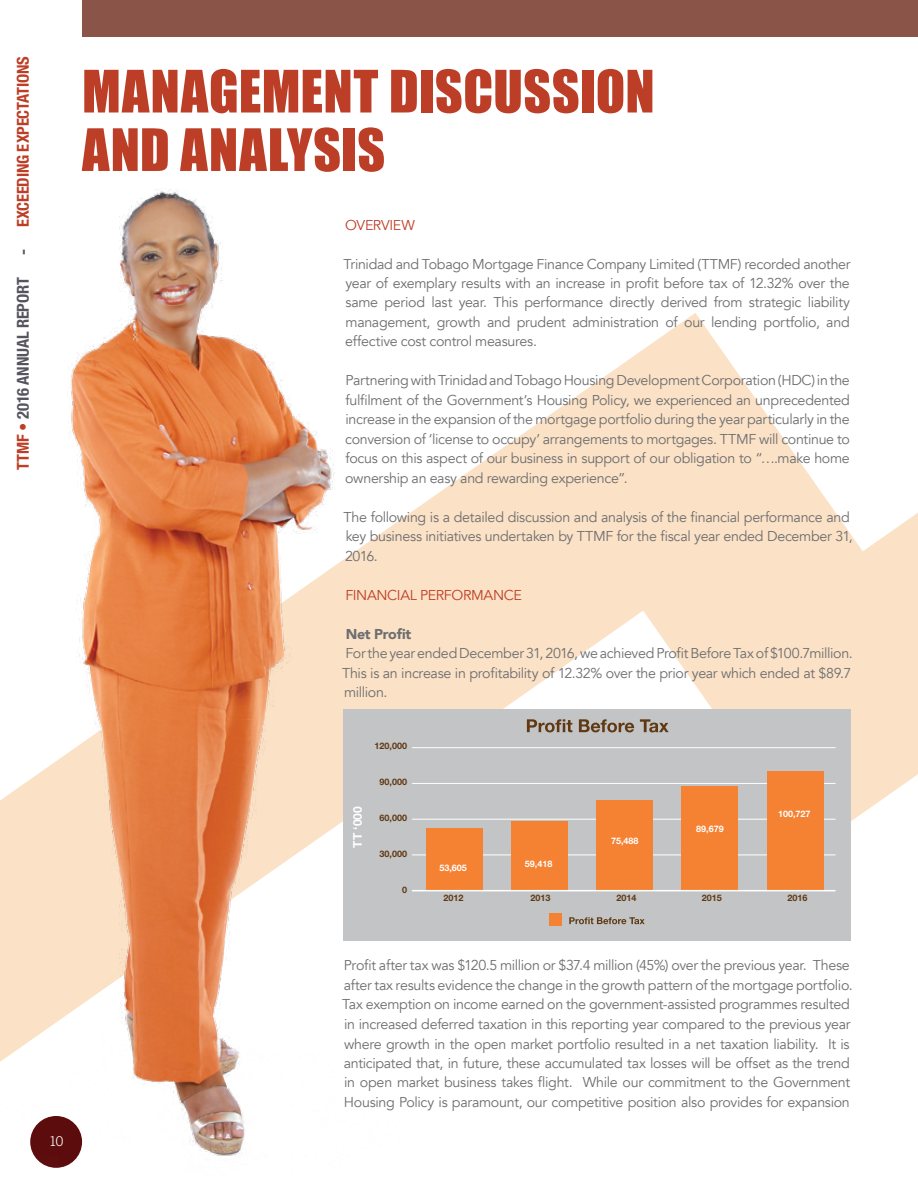
<style>
.page{position:relative;width:918px;height:1188px;background:#fff}
.page>*{position:absolute;margin:0;border:0;box-sizing:border-box;transform-origin:0 0}
.t1{font:54px/58.5px "Impact";letter-spacing:.01em;color:#bd3e27}
.t2{font:700 condensed 16.5px "Helvetica Neue LT Std";letter-spacing:-.015em;color:#bd3e27}
.t3{font:700 condensed 16.5px "Helvetica Neue LT Std";letter-spacing:-.01em;color:#57545f}
.t4{font:14.25px/19.5px "Avenir";letter-spacing:-.02em;color:#6d6e71;text-align:justify}
.t5{font:14.25px "Avenir";letter-spacing:-.025em;color:#bd3e27}
.t6{font:900 14.25px "Avenir";letter-spacing:-.015em;color:#6d6e71}
.t7{font:300 13.5px "Trade Gothic";color:#fff}
.t8{font:700 12px "Helvetica Neue LT Std";color:#fff}
.t9{font:700 9px "Helvetica Neue LT Std";color:#603913}
.t10{font:700 9px "Helvetica Neue LT Std";color:#fff}
.s1{color:#57545f}
.s2{color:#bd3e27}
</style>
<div class="page">
<svg style="left:424px;top:313px;width:494px;height:508px;fill:#fbe1c5"></svg>
<img style="left:0;top:189px;width:424px;height:979px">
<div style="left:82px;top:0;width:836px;height:37px;background:#8b5448"></div>
<div style="left:343px;top:709px;width:508px;height:232px;background:#c2c4c6"></div>
<hr style="left:412px;top:855px;width:424px;height:1px;background:#fff">
<hr style="left:412px;top:819px;width:424px;height:1px;background:#fff">
<hr style="left:412px;top:783px;width:424px;height:1px;background:#fff">
<hr style="left:412px;top:747px;width:424px;height:1px;background:#fff">
<svg style="left:527px;top:719px;width:45px;height:13px"></svg>
<svg style="left:579px;top:719px;width:55px;height:13px"></svg>
<svg style="left:640px;top:719px;width:29px;height:13px"></svg>
<div style="left:426px;top:829px;width:56px;height:61px;background:#f58132"></div>
<div style="left:511px;top:822px;width:57px;height:68px;background:#f58132"></div>
<div style="left:596px;top:801px;width:57px;height:89px;background:#f58132"></div>
<div style="left:681px;top:787px;width:57px;height:103px;background:#f58132"></div>
<svg style="left:569px;top:917px;width:76px;height:7px"></svg>
<div style="left:550px;top:913px;width:12px;height:13px;background:#f58132"></div>
<div style="left:767px;top:771px;width:56px;height:119px;background:#f58132"></div>
<hr style="left:412px;top:890px;width:424px;height:1px;background:#fff">
<p class="t2" style="left:13px;top:255px;width:200px;rotate:-90deg"><span class="s1">-</span> EXCEEDING EXPECTATIONS</p>
<p class="t3" style="left:13px;top:470px;width:194px;rotate:-90deg"><span class="s2">TTMF •</span> 2016 ANNUAL REPORT</p>
<h1 class="t1" style="left:82px;top:61px;width:574px">MANAGEMENT DISCUSSION<br>AND ANALYSIS</h1>
<p class="t5" style="left:345px;top:216px;width:71px">OVERVIEW</p>
<p class="t4" style="left:344px;top:254px;width:508px">Trinidad and Tobago Mortgage Finance Company Limited (TTMF) recorded another year of exemplary results with an increase in profit before tax of 12.32% over the same period last year. This performance directly derived from strategic liability management, growth and prudent administration of our lending portfolio, and effective cost control measures.</p>
<p class="t4" style="left:345px;top:371px;width:506px">Partnering with Trinidad and Tobago Housing Development Corporation (HDC) in the fulfilment of the Government’s Housing Policy, we experienced an unprecedented increase in the expansion of the mortgage portfolio during the year particularly in the conversion of ‘license to occupy’ arrangements to mortgages. TTMF will continue to focus on this aspect of our business in support of our obligation to “….make home ownership an easy and rewarding experience”.</p>
<p class="t4" style="left:344px;top:508px;width:511px;text-align:left">The following is a detailed discussion and analysis of the financial performance and key business initiatives undertaken by TTMF for the fiscal year ended December 31,<br>2016.</p>
<p class="t5" style="left:345px;top:587px;width:178px">FINANCIAL PERFORMANCE</p>
<p class="t6" style="left:346px;top:622px;width:67px">Net Profit</p>
<p class="t4" style="left:342px;top:644px;width:512px">For the year ended December 31, 2016, we achieved Profit Before Tax of $100.7million.<br>This is an increase in profitability of 12.32% over the prior year which ended at $89.7 million.</p>
<p class="t8" style="left:350px;top:848px;width:43px;rotate:-90deg">TT ‘000</p>
<p class="t9" style="left:375px;top:740px;width:34px">120,000</p>
<p class="t9" style="left:380px;top:776px;width:29px">90,000</p>
<p class="t9" style="left:380px;top:812px;width:29px">60,000</p>
<p class="t9" style="left:380px;top:848px;width:29px">30,000</p>
<p class="t9" style="left:402px;top:884px;width:7px">0</p>
<p class="t10" style="left:439px;top:863px;width:29px">53,605</p>
<p class="t9" style="left:443px;top:893px;width:22px">2012</p>
<p class="t10" style="left:525px;top:859px;width:29px">59,418</p>
<p class="t10" style="left:611px;top:836px;width:29px">75,488</p>
<p class="t10" style="left:696px;top:823px;width:29px">89,679</p>
<p class="t9" style="left:530px;top:893px;width:22px">2013</p>
<p class="t9" style="left:617px;top:893px;width:22px">2014</p>
<p class="t9" style="left:702px;top:893px;width:22px">2015</p>
<p class="t10" style="left:778px;top:808px;width:34px">100,727</p>
<p class="t9" style="left:788px;top:893px;width:22px">2016</p>
<p class="t7" style="left:49px;top:1133px;width:16px">10</p>
<p class="t4" style="left:342px;top:956px;width:512px;text-align:left">Profit after tax was $120.5 million or $37.4 million (45%) over the previous year. These after tax results evidence the change in the growth pattern of the mortgage portfolio.<br>Tax exemption on income earned on the government-assisted programmes resulted in increased deferred taxation in this reporting year compared to the previous year where growth in the open market portfolio resulted in a net taxation liability. It is anticipated that, in future, these accumulated tax losses will be offset as the trend in open market business takes flight. While our commitment to the Government Housing Policy is paramount, our competitive position also provides for expansion</p>
</div>
